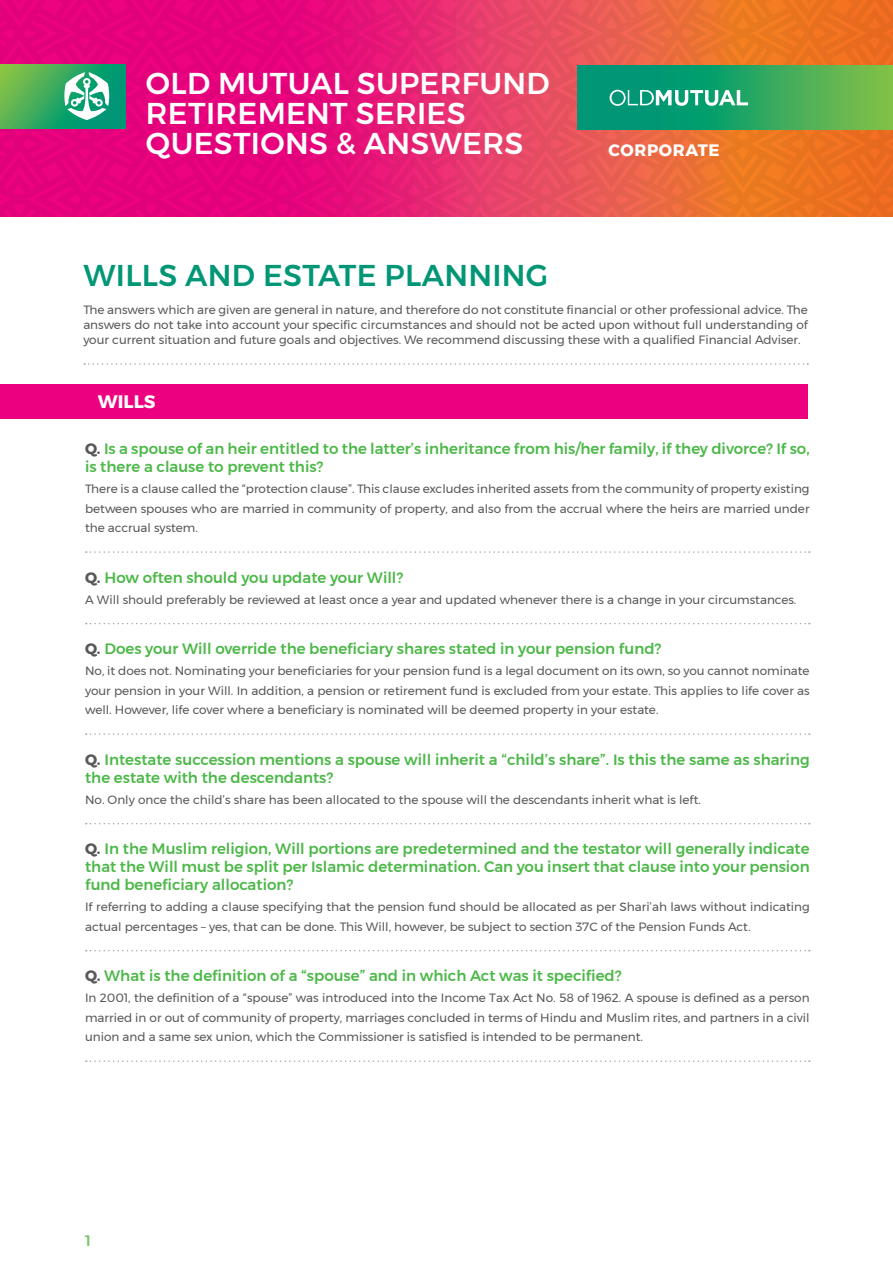
<style>
.page{position:relative;width:893px;height:1263px;background:#fff}
.page>*{position:absolute;margin:0;border:0;box-sizing:border-box;transform-origin:0 0}
.Heading{font:500 30px "Montserrat";letter-spacing:.01em;color:#fff}
.Heading-2{font:500 30px "Montserrat";letter-spacing:.01em;color:#009676}
.green_heading{font:700 18px "Montserrat";color:#fff}
.t1{font:700 16.5px "Montserrat";letter-spacing:.04em;color:#fff}
.green_heading-2{font:500 15px/18px "Montserrat";color:#4cb848}
.t2{font:500 15px "Montserrat";color:#76c266}
.body_line{font:12px/19.5px "Montserrat";color:#57585a;text-align:justify}
.s1{font-weight:700;color:#57585a}
</style>
<div class="page">
<svg style="left:491px;top:0;width:402px;height:217px;background:#e9653f"></svg>
<svg style="left:0;top:0;width:491px;height:217px;background:#e50d79"></svg>
<svg style="left:0;top:64px;width:126px;height:64px;background:#39aa5f"></svg>
<svg style="left:64px;top:72px;width:45px;height:48px"></svg>
<svg style="left:577px;top:66px;width:316px;height:64px;background:#2ea662"></svg>
<svg style="left:610px;top:90px;width:138px;height:16px"></svg>
<svg style="left:86px;top:551px;width:724px;height:2px"></svg>
<svg style="left:86px;top:623px;width:724px;height:1px"></svg>
<svg style="left:86px;top:733px;width:724px;height:2px"></svg>
<svg style="left:86px;top:823px;width:724px;height:1px"></svg>
<svg style="left:86px;top:950px;width:724px;height:1px"></svg>
<svg style="left:86px;top:1060px;width:724px;height:2px"></svg>
<svg style="left:84px;top:363px;width:724px;height:2px"></svg>
<div style="left:0;top:384px;width:808px;height:34px;background:#ed0080"></div>
<p class="Heading" style="left:146px;top:60px;width:405px">OLD MUTUAL SUPERFUND</p>
<p class="Heading" style="left:146px;top:90px;width:321px">RETIREMENT SERIES</p>
<p class="Heading" style="left:146px;top:120px;width:379px">QUESTIONS &amp; ANSWERS</p>
<p class="t1" style="left:609px;top:137px;width:112px">CORPORATE</p>
<p class="Heading-2" style="left:83px;top:252px;width:466px">WILLS AND ESTATE PLANNING</p>
<p class="body_line" style="left:83px;top:302px;width:726px;line-height:15px">The answers which are given are general in nature, and therefore do not constitute financial or other professional advice. The answers do not take into account your specific circumstances and should not be acted upon without full understanding of your current situation and future goals and objectives. We recommend discussing these with a qualified Financial Adviser.</p>
<p class="green_heading" style="left:98px;top:387px;width:59px">WILLS</p>
<p class="green_heading-2" style="left:85px;top:440px;width:726px"><span class="s1">Q.</span> Is a spouse of an heir entitled to the latter’s inheritance from his/her family, if they divorce? If so, is there a clause to prevent this?</p>
<p class="body_line" style="left:85px;top:479px;width:726px">There is a clause called the “protection clause”. This clause excludes inherited assets from the community of property existing between spouses who are married in community of property, and also from the accrual where the heirs are married under the accrual system.</p>
<p class="green_heading-2" style="left:85px;top:568px;width:320px"><span class="s1">Q.</span> How often should you update your Will?</p>
<p class="body_line" style="left:85px;top:590px;width:713px">A Will should preferably be reviewed at least once a year and updated whenever there is a change in your circumstances.</p>
<p class="green_heading-2" style="left:85px;top:640px;width:578px"><span class="s1">Q.</span> Does your Will override the beneficiary shares stated in your pension fund?</p>
<p class="body_line" style="left:85px;top:661px;width:726px">No, it does not. Nominating your beneficiaries for your pension fund is a legal document on its own, so you cannot nominate your pension in your Will. In addition, a pension or retirement fund is excluded from your estate. This applies to life cover as well. However, life cover where a beneficiary is nominated will be deemed property in your estate.</p>
<p class="green_heading-2" style="left:85px;top:750px;width:726px"><span class="s1">Q.</span> Intestate succession mentions a spouse will inherit a “child’s share”. Is this the same as sharing the estate with the descendants?</p>
<p class="body_line" style="left:85px;top:790px;width:617px">No. Only once the child’s share has been allocated to the spouse will the descendants inherit what is left.</p>
<p class="green_heading-2" style="left:85px;top:840px;width:726px;text-align:justify"><span class="s1">Q.</span> In the Muslim religion, Will portions are predetermined and the testator will generally indicate that the Will must be split per Islamic determination. Can you insert that clause into your pension fund beneficiary allocation?</p>
<p class="body_line" style="left:85px;top:897px;width:726px">If referring to adding a clause specifying that the pension fund should be allocated as per Shari’ah laws without indicating actual percentages – yes, that can be done. This Will, however, be subject to section 37C of the Pension Funds Act.</p>
<p class="green_heading-2" style="left:85px;top:967px;width:538px"><span class="s1">Q.</span> What is the definition of a “spouse” and in which Act was it specified?</p>
<p class="body_line" style="left:85px;top:988px;width:726px">In 2001, the definition of a “spouse” was introduced into the Income Tax Act No. 58 of 1962. A spouse is defined as a person married in or out of community of property, marriages concluded in terms of Hindu and Muslim rites, and partners in a civil union and a same sex union, which the Commissioner is satisfied is intended to be permanent.</p>
<p class="t2" style="left:85px;top:1229px;width:7px">1</p>
</div>
